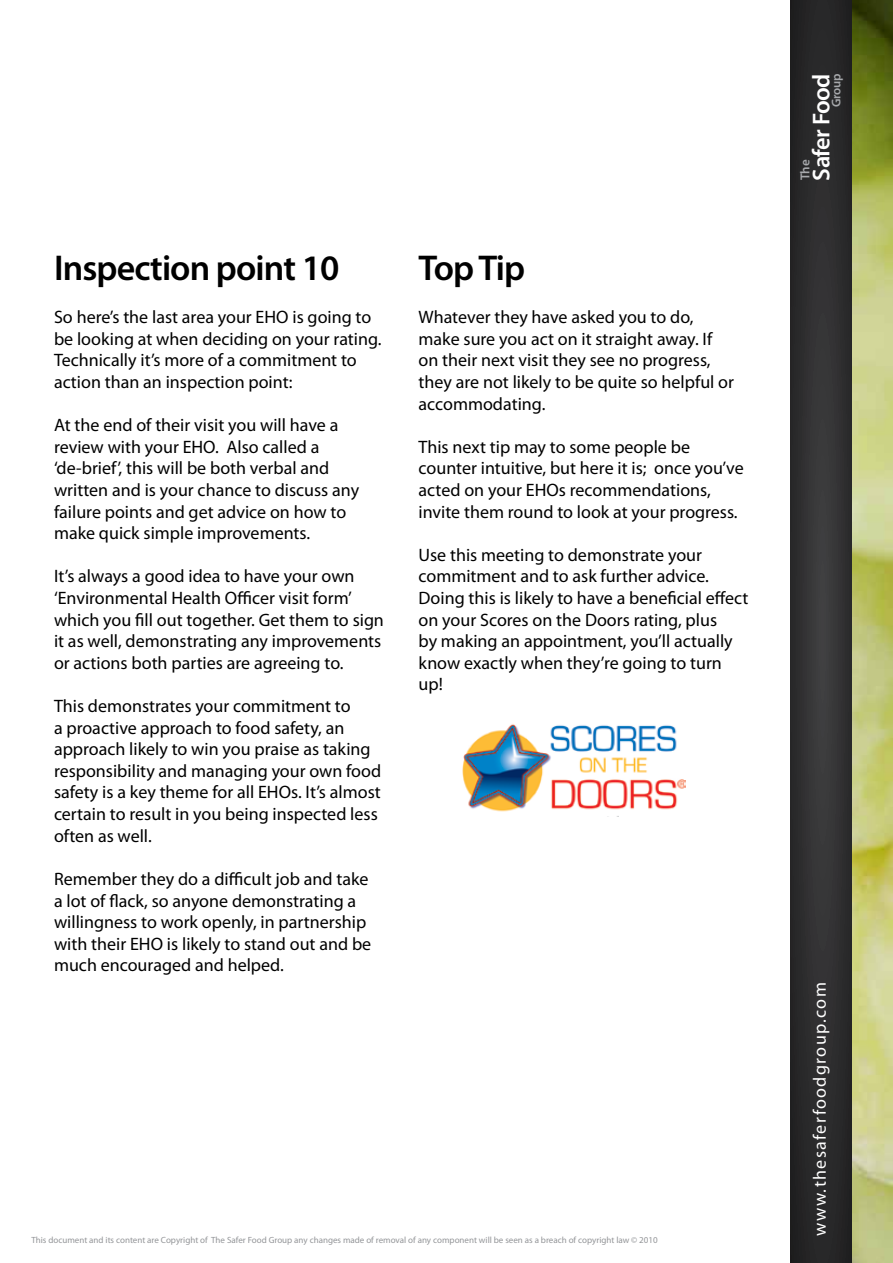
<style>
.page{position:relative;width:893px;height:1263px;background:#fff}
.page>*{position:absolute;margin:0;border:0;box-sizing:border-box;transform-origin:0 0}
.t1{font:600 36px "Myriad Pro";letter-spacing:-.025em;color:#000}
.t2{font:600 24.45px "Myriad Pro";letter-spacing:-.025em;color:#fff}
.t3{font:18px/21.6px "Myriad Pro";color:#000}
.t4{font:18px "Myriad Pro";letter-spacing:.075em;color:#fff}
.t5{font:600 13.05px "Myriad Pro";color:#a7a9ac}
.t6{font:600 12.6px "Myriad Pro";letter-spacing:-.025em;color:#a7a9ac}
.t7{font:9px "Myriad Pro";color:#939598}
</style>
<div class="page">
<svg style="left:791px;top:0;width:62px;height:1263px;background:#302f2f"></svg>
<img style="left:853px;top:0;width:40px;height:1263px">
<img style="left:463px;top:724px;width:223px;height:88px">
<h1 class="t1" style="left:54px;top:245px;width:287px">Inspection point 10</h1>
<p class="t3" style="left:54px;top:306px;width:329px">So here’s the last area your EHO is going to be looking at when deciding on your rating.<br>Technically it’s more of a commitment to action than an inspection point:</p>
<p class="t3" style="left:54px;top:414px;width:307px">At the end of their visit you will have a review with your EHO. Also called a ‘de-brief’, this will be both verbal and written and is your chance to discuss any failure points and get advice on how to make quick simple improvements.</p>
<p class="t3" style="left:54px;top:565px;width:331px">It’s always a good idea to have your own ‘Environmental Health Officer visit form’ which you fill out together. Get them to sign it as well, demonstrating any improvements or actions both parties are agreeing to.</p>
<p class="t3" style="left:54px;top:695px;width:329px">This demonstrates your commitment to<br>a proactive approach to food safety, an approach likely to win you praise as taking responsibility and managing your own food safety is a key theme for all EHOs. It’s almost certain to result in you being inspected less often as well.</p>
<p class="t3" style="left:54px;top:868px;width:319px">Remember they do a difficult job and take a lot of flack, so anyone demonstrating a willingness to work openly, in partnership with their EHO is likely to stand out and be much encouraged and helped.</p>
<h1 class="t1" style="left:419px;top:245px;width:108px">Top Tip</h1>
<p class="t3" style="left:419px;top:306px;width:317px">Whatever they have asked you to do, make sure you act on it straight away. If on their next visit they see no progress, they are not likely to be quite so helpful or accommodating.</p>
<p class="t3" style="left:419px;top:436px;width:327px">This next tip may to some people be counter intuitive, but here it is; once you’ve acted on your EHOs recommendations, invite them round to look at your progress.</p>
<p class="t3" style="left:419px;top:544px;width:331px">Use this meeting to demonstrate your commitment and to ask further advice.<br>Doing this is likely to have a beneficial effect on your Scores on the Doors rating, plus<br>by making an appointment, you’ll actually know exactly when they’re going to turn up!</p>
<p class="t7" style="left:31px;top:1234px;width:628px">This document and its content are Copyright of The Safer Food Group any changes made of removal of any component will be seen as a breach of copyright law © 2010</p>
<h2 class="t2" style="left:806px;top:181px;width:109px;rotate:-90deg">Safer Food</h2>
<p class="t6" style="left:828px;top:107px;width:35px;rotate:-90deg">Group</p>
<p class="t5" style="left:797px;top:180px;width:22px;rotate:-90deg">The</p>
<p class="t4" style="left:809px;top:1236px;width:255px;rotate:-90deg">www.thesaferfoodgroup.com</p>
</div>
